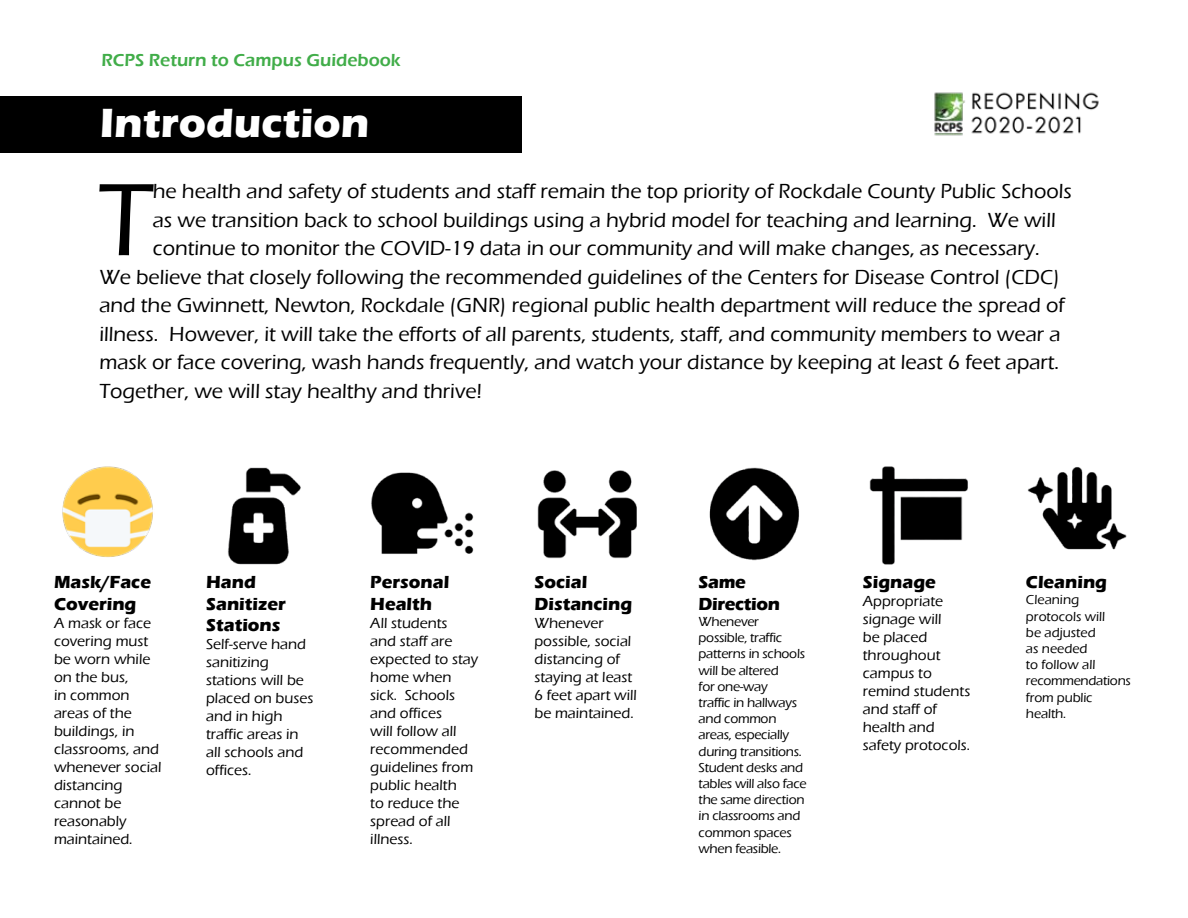
<style>
.page{position:relative;width:1188px;height:918px;background:#fff}
.page>*{position:absolute;margin:0;border:0;box-sizing:border-box;transform-origin:0 0}
.t1{font:500 106.5px "Eras ITC";color:#000}
.t2{font:700 42px "Eras ITC";color:#fff}
.t3{font:500 21px "Eras ITC";color:#000}
.t4{font:700 18px/21.6px "Eras ITC";color:#000}
.t5{font:600 18px "Eras ITC";color:#41ad49}
.t6{font:700 18px/21.6px "Eras ITC";letter-spacing:-.02em;color:#000}
.t7{font:500 15px/18px "Eras ITC";color:#000}
.t8{font:500 13.5px/16.2px "Eras ITC";letter-spacing:-.02em;color:#000}
.t9{font:500 13.5px/16.2px "Eras ITC";color:#000}
</style>
<div class="page">
<div style="left:0;top:96px;width:522px;height:56px;background:#000"></div>
<img style="left:62px;top:466px;width:91px;height:91px">
<img style="left:228px;top:467px;width:73px;height:98px">
<img style="left:371px;top:472px;width:103px;height:82px">
<img style="left:537px;top:470px;width:100px;height:89px">
<img style="left:709px;top:467px;width:90px;height:94px">
<img style="left:869px;top:466px;width:99px;height:99px">
<img style="left:1027px;top:467px;width:100px;height:83px">
<img style="left:934px;top:92px;width:165px;height:44px">
<p class="t5" style="left:102px;top:50px;width:301px">RCPS Return to Campus Guidebook</p>
<h2 class="t2" style="left:100px;top:99px;width:271px">Introduction</h2>
<h1 class="t1" style="left:97px;top:160px;width:57px">T</h1>
<p class="t3" style="left:153px;top:180px;width:921px">he health and safety of students and staff remain the top priority of Rockdale County Public Schools</p>
<p class="t3" style="left:153px;top:208px;width:904px">as we transition back to school buildings using a hybrid model for teaching and learning. We will</p>
<p class="t3" style="left:153px;top:237px;width:888px">continue to monitor the COVID-19 data in our community and will make changes, as necessary.</p>
<p class="t3" style="left:99px;top:265px;width:962px">We believe that closely following the recommended guidelines of the Centers for Disease Control (CDC)</p>
<p class="t3" style="left:99px;top:294px;width:967px">and the Gwinnett, Newton, Rockdale (GNR) regional public health department will reduce the spread of</p>
<p class="t3" style="left:99px;top:322px;width:963px">illness. However, it will take the efforts of all parents, students, staff, and community members to wear a</p>
<p class="t3" style="left:99px;top:351px;width:962px">mask or face covering, wash hands frequently, and watch your distance by keeping at least 6 feet apart.</p>
<p class="t3" style="left:99px;top:379px;width:384px">Together, we will stay healthy and thrive!</p>
<p class="t4" style="left:54px;top:571px;width:99px">Mask/Face<br>Covering</p>
<p class="t7" style="left:54px;top:614px;width:109px">A mask or face covering must be worn while on the bus,<br>in common areas of the buildings, in classrooms, and whenever social distancing cannot be reasonably maintained.</p>
<p class="t4" style="left:206px;top:571px;width:81px">Hand<br>Sanitizer<br>Stations</p>
<p class="t7" style="left:206px;top:636px;width:109px">Self-serve hand sanitizing stations will be placed on buses and in high traffic areas in all schools and offices.</p>
<p class="t4" style="left:370px;top:571px;width:80px">Personal<br>Health</p>
<p class="t7" style="left:370px;top:614px;width:109px">All students<br>and staff are expected to stay home when sick. Schools and offices<br>will follow all recommended guidelines from public health<br>to reduce the spread of all illness.</p>
<p class="t4" style="left:534px;top:571px;width:99px">Social<br>Distancing</p>
<p class="t7" style="left:534px;top:614px;width:104px">Whenever possible, social distancing of staying at least<br>6 feet apart will be maintained.</p>
<p class="t6" style="left:699px;top:571px;width:83px">Same<br>Direction</p>
<p class="t8" style="left:699px;top:614px;width:109px">Whenever possible, traffic patterns in schools will be altered<br>for one-way<br>traffic in hallways and common areas, especially during transitions.<br>Student desks and tables will also face the same direction in classrooms and common spaces when feasible.</p>
<p class="t4" style="left:863px;top:571px;width:75px">Signage</p>
<p class="t7" style="left:863px;top:592px;width:109px">Appropriate signage will<br>be placed throughout campus to remind students and staff of health and safety protocols.</p>
<p class="t4" style="left:1026px;top:571px;width:83px">Cleaning</p>
<p class="t9" style="left:1026px;top:592px;width:106px">Cleaning protocols will<br>be adjusted<br>as needed<br>to follow all recommendations from public health.</p>
</div>
